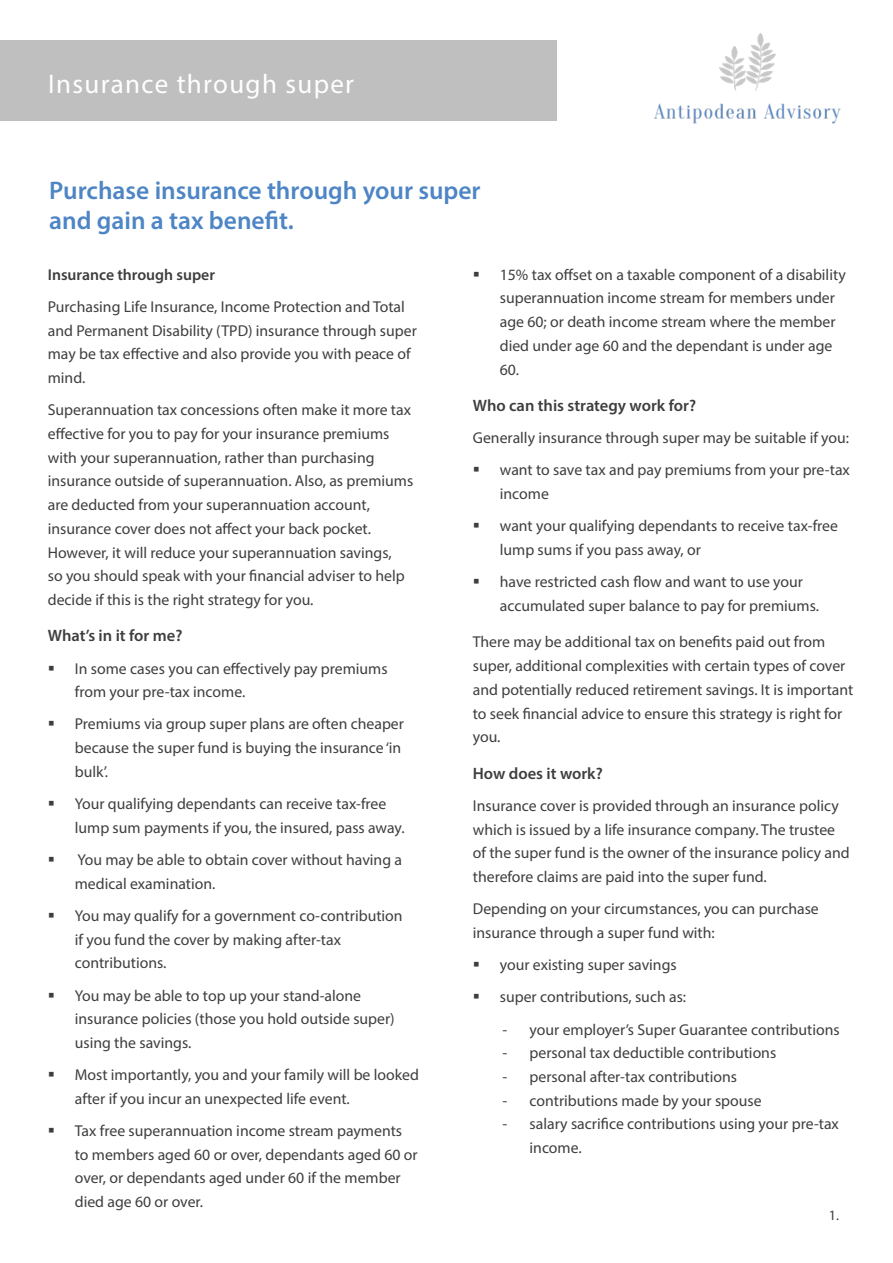
<style>
.page{position:relative;width:893px;height:1263px;background:#fff}
.page>*{position:absolute;margin:0;border:0;box-sizing:border-box;transform-origin:0 0}
.t1{font:27px "Myriad Pro";letter-spacing:.05em;color:#fff}
.t2{font:600 25.5px/30.6px "Myriad Pro";color:#4d85c5}
.t3{font:600 16.5px "Myriad Pro";color:#3e3e3f}
.t4{font:15.75px/23.7px "Myriad Pro";color:#3e3e3f}
.t5{font:600 15.75px "Myriad Pro";color:#3e3e3f}
.t6{font:14.25px "Myriad Pro";color:#3e3e3f}
</style>
<div class="page">
<div style="left:0;top:40px;width:557px;height:81px;background:#c0bfc0"></div>
<img style="left:654px;top:33px;width:187px;height:91px">
<p class="t1" style="left:48px;top:67px;width:308px">Insurance through super</p>
<p class="t2" style="left:49px;top:174px;width:433px">Purchase insurance through your super and gain a tax benefit.</p>
<p class="t5" style="left:48px;top:264px;width:169px">Insurance through super</p>
<p class="t4" style="left:48px;top:295px;width:371px">Purchasing Life Insurance, Income Protection and Total and Permanent Disability (TPD) insurance through super may be tax effective and also provide you with peace of mind.</p>
<p class="t4" style="left:48px;top:398px;width:367px">Superannuation tax concessions often make it more tax effective for you to pay for your insurance premiums with your superannuation, rather than purchasing insurance outside of superannuation. Also, as premiums are deducted from your superannuation account, insurance cover does not affect your back pocket.<br>However, it will reduce your superannuation savings,<br>so you should speak with your financial adviser to help decide if this is the right strategy for you.</p>
<p class="t3" style="left:48px;top:625px;width:136px">What’s in it for me?</p>
<p class="t4" style="left:75px;top:656px;width:314px">In some cases you can effectively pay premiums from your pre-tax income.</p>
<p class="t4" style="left:75px;top:712px;width:331px">Premiums via group super plans are often cheaper because the super fund is buying the insurance ‘in bulk’.</p>
<p class="t4" style="left:75px;top:792px;width:331px">Your qualifying dependants can receive tax-free lump sum payments if you, the insured, pass away.</p>
<p class="t4" style="left:75px;top:847px;width:329px">You may be able to obtain cover without having a medical examination.</p>
<p class="t4" style="left:75px;top:903px;width:329px">You may qualify for a government co-contribution if you fund the cover by making after-tax contributions.</p>
<p class="t4" style="left:75px;top:983px;width:321px">You may be able to top up your stand-alone insurance policies (those you hold outside super) using the savings.</p>
<p class="t4" style="left:75px;top:1063px;width:346px">Most importantly, you and your family will be looked after if you incur an unexpected life event.</p>
<p class="t4" style="left:75px;top:1119px;width:344px">Tax free superannuation income stream payments to members aged 60 or over, dependants aged 60 or over, or dependants aged under 60 if the member died age 60 or over.</p>
<p class="t4" style="left:500px;top:262px;width:347px">15% tax offset on a taxable component of a disability superannuation income stream for members under age 60; or death income stream where the member died under age 60 and the dependant is under age 60.</p>
<p class="t3" style="left:473px;top:395px;width:225px">Who can this strategy work for?</p>
<p class="t4" style="left:473px;top:426px;width:378px">Generally insurance through super may be suitable if you:</p>
<p class="t4" style="left:500px;top:458px;width:352px">want to save tax and pay premiums from your pre-tax income</p>
<p class="t4" style="left:500px;top:514px;width:340px">want your qualifying dependants to receive tax-free lump sums if you pass away, or</p>
<p class="t4" style="left:500px;top:570px;width:321px">have restricted cash flow and want to use your accumulated super balance to pay for premiums.</p>
<p class="t4" style="left:473px;top:630px;width:382px">There may be additional tax on benefits paid out from super, additional complexities with certain types of cover and potentially reduced retirement savings. It is important to seek financial advice to ensure this strategy is right for you.</p>
<p class="t3" style="left:473px;top:763px;width:131px">How does it work?</p>
<p class="t4" style="left:473px;top:793px;width:378px">Insurance cover is provided through an insurance policy which is issued by a life insurance company. The trustee of the super fund is the owner of the insurance policy and therefore claims are paid into the super fund.</p>
<p class="t4" style="left:473px;top:897px;width:347px">Depending on your circumstances, you can purchase insurance through a super fund with:</p>
<p class="t4" style="left:500px;top:953px;width:178px">your existing super savings</p>
<p class="t4" style="left:500px;top:985px;width:188px">super contributions, such as:</p>
<p class="t4" style="left:503px;top:1017px;width:339px">- your employer’s Super Guarantee contributions</p>
<p class="t4" style="left:503px;top:1041px;width:275px">- personal tax deductible contributions</p>
<p class="t4" style="left:503px;top:1064px;width:236px">- personal after-tax contributions</p>
<p class="t4" style="left:503px;top:1088px;width:261px">- contributions made by your spouse</p>
<p class="t4" style="left:530px;top:1112px;width:311px;text-indent:-27px">- salary sacrifice contributions using your pre-tax income.</p>
<p class="t6" style="left:829px;top:1206px;width:12px">1.</p>
</div>
